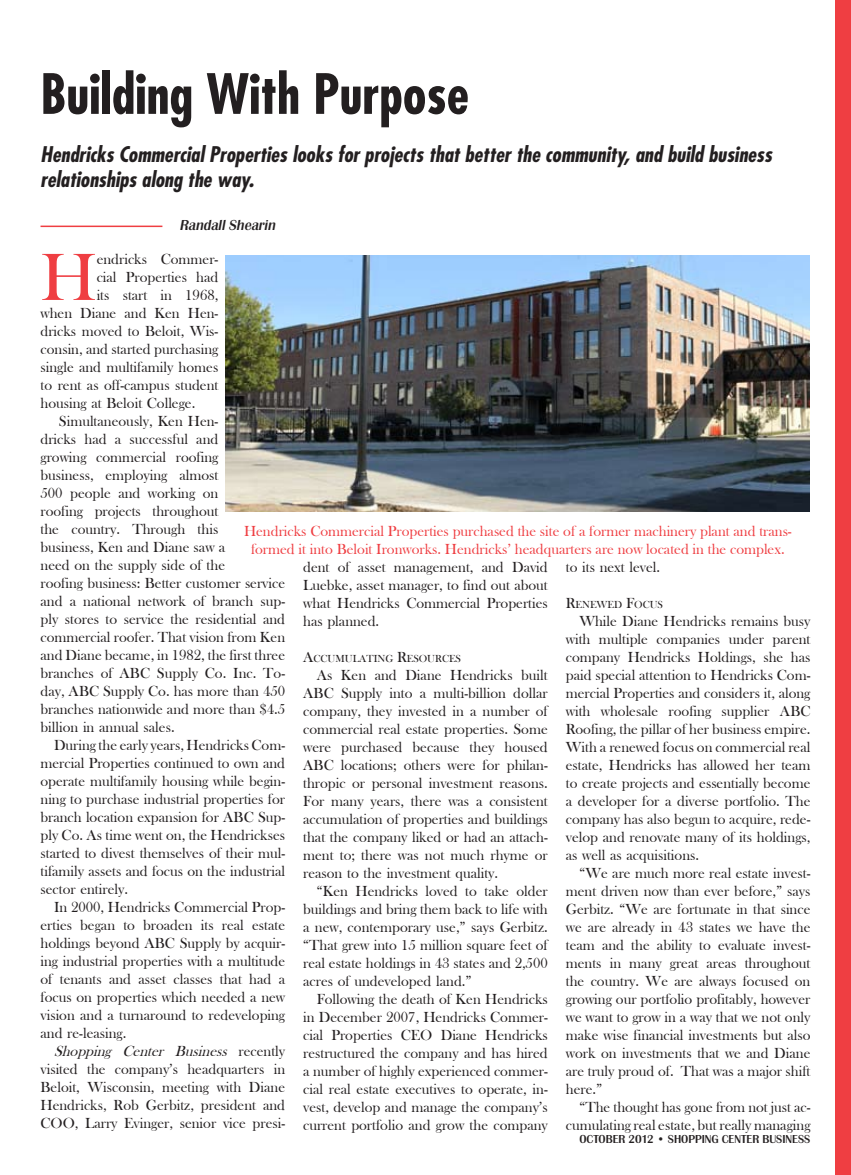
<style>
.page{position:relative;width:851px;height:1175px;background:#fff}
.page>*{position:absolute;margin:0;border:0;box-sizing:border-box;transform-origin:0 0}
.t1{font:69px "Bask Old Face";color:#ef3e42}
.t2{font:700 condensed 54px "Futura";color:#231f20}
.t3{font:italic 700 condensed 21px/25.2px "Futura";color:#231f20}
.t4{font:15px/18px "Bask Old Face";color:#231f20;text-align:justify}
.t5{font:15px/18px "Bask Old Face";color:#ef3e42;text-align:center}
.t6{font:italic 15px "Bask Old Face";color:#231f20}
.t7{font:italic 500 15px "Britannic EF";color:#231f20}
.t8{font:500 12px "Britannic EF";color:#231f20}
.t9{font:10.5px "Bask Old Face";color:#231f20}
.s1{font-style:normal}
.s2{font-size:15px}
</style>
<div class="page">
<div style="left:835px;top:0;width:15px;height:1174px;background:#ef3e42"></div>
<hr style="left:40px;top:225px;width:122px;height:2px;background:#ef3e42">
<img style="left:225px;top:255px;width:584px;height:257px">
<h2 class="t2" style="left:40px;top:59px;width:430px">Building With Purpose</h2>
<h3 class="t3" style="left:40px;top:141px;width:733px">Hendricks Commercial Properties looks for projects that better the community, and build business relationships along the way.</h3>
<p class="t7" style="left:180px;top:217px;width:100px">RandallShearin</p>
<h1 class="t1" style="left:40px;top:239px;width:58px">H</h1>
<p class="t4" style="left:97px;top:250px;width:123px">endricks Commer-</p>
<p class="t4" style="left:97px;top:268px;width:123px">cial Properties had</p>
<p class="t4" style="left:97px;top:286px;width:123px">its start in 1968,</p>
<p class="t4" style="left:40px;top:304px;width:179px">when Diane and Ken Hen-</p>
<p class="t4" style="left:40px;top:322px;width:179px">dricks moved to Beloit, Wis-</p>
<p class="t4" style="left:40px;top:340px;width:179px">consin, and started purchasing</p>
<p class="t4" style="left:40px;top:358px;width:179px">single and multifamily homes</p>
<p class="t4" style="left:40px;top:376px;width:179px">to rent as off-campus student</p>
<p class="t4" style="left:40px;top:394px;width:156px">housing at Beloit College.</p>
<p class="t4" style="left:59px;top:412px;width:161px">Simultaneously, Ken Hen-</p>
<p class="t4" style="left:40px;top:430px;width:179px">dricks had a successful and</p>
<p class="t4" style="left:40px;top:448px;width:179px">growing commercial roofing</p>
<p class="t4" style="left:40px;top:466px;width:179px">business, employing almost</p>
<p class="t4" style="left:40px;top:484px;width:179px">500 people and working on</p>
<p class="t4" style="left:40px;top:502px;width:179px">roofing projects throughout</p>
<p class="t4" style="left:40px;top:520px;width:179px">the country. Through this</p>
<p class="t4" style="left:40px;top:538px;width:186px">business, Ken and Diane saw a</p>
<p class="t4" style="left:40px;top:556px;width:186px">need on the supply side of the</p>
<p class="t4" style="left:40px;top:574px;width:246px">roofing business: Better customer service</p>
<p class="t4" style="left:40px;top:592px;width:246px">and a national network of branch sup-</p>
<p class="t4" style="left:40px;top:610px;width:246px">ply stores to service the residential and</p>
<p class="t4" style="left:40px;top:628px;width:246px">commercial roofer. That vision from Ken</p>
<p class="t4" style="left:40px;top:646px;width:246px">and Diane became, in 1982, the first three</p>
<p class="t4" style="left:40px;top:664px;width:246px">branches of ABC Supply Co. Inc. To-</p>
<p class="t4" style="left:40px;top:682px;width:246px">day, ABC Supply Co. has more than 450</p>
<p class="t4" style="left:40px;top:700px;width:246px">branches nationwide and more than $4.5</p>
<p class="t4" style="left:40px;top:718px;width:136px">billion in annual sales.</p>
<p class="t4" style="left:54px;top:736px;width:232px">During the early years, Hendricks Com-</p>
<p class="t4" style="left:40px;top:754px;width:246px">mercial Properties continued to own and</p>
<p class="t4" style="left:40px;top:772px;width:246px">operate multifamily housing while begin-</p>
<p class="t4" style="left:40px;top:790px;width:246px">ning to purchase industrial properties for</p>
<p class="t4" style="left:40px;top:808px;width:246px">branch location expansion for ABC Sup-</p>
<p class="t4" style="left:40px;top:826px;width:246px">ply Co. As time went on, the Hendrickses</p>
<p class="t4" style="left:40px;top:844px;width:246px">started to divest themselves of their mul-</p>
<p class="t4" style="left:40px;top:862px;width:246px">tifamily assets and focus on the industrial</p>
<p class="t4" style="left:40px;top:880px;width:89px">sector entirely.</p>
<p class="t4" style="left:54px;top:898px;width:232px">In 2000, Hendricks Commercial Prop-</p>
<p class="t4" style="left:40px;top:916px;width:246px">erties began to broaden its real estate</p>
<p class="t4" style="left:40px;top:934px;width:246px">holdings beyond ABC Supply by acquir-</p>
<p class="t4" style="left:40px;top:952px;width:246px">ing industrial properties with a multitude</p>
<p class="t4" style="left:40px;top:970px;width:246px">of tenants and asset classes that had a</p>
<p class="t4" style="left:40px;top:988px;width:246px">focus on properties which needed a new</p>
<p class="t4" style="left:40px;top:1006px;width:246px">vision and a turnaround to redeveloping</p>
<p class="t4" style="left:40px;top:1024px;width:87px">and re-leasing.</p>
<p class="t6" style="left:54px;top:1043px;width:233px">Shopping Center Business <span class="s1">r e c e n t l y</span></p>
<p class="t4" style="left:41px;top:1060px;width:246px">visited the company’s headquarters in</p>
<p class="t4" style="left:41px;top:1078px;width:246px">Beloit, Wisconsin, meeting with Diane</p>
<p class="t4" style="left:41px;top:1096px;width:246px">Hendricks, Rob Gerbitz, president and</p>
<p class="t4" style="left:41px;top:1114px;width:246px">COO, Larry Evinger, senior vice presi-</p>
<p class="t5" style="left:244px;top:522px;width:549px">Hendricks Commercial Properties purchased the site of a former machinery plant and trans&shy;formed it into Beloit Ironworks. Hendricks’ headquarters are now located in the complex.</p>
<p class="t4" style="left:303px;top:558px;width:246px">dent of asset management, and David Luebke, asset manager, to find out about what Hendricks Commercial Properties has planned.</p>
<p class="t9" style="left:303px;top:652px;width:159px"><span class="s2">A</span>CCUMULATING <span class="s2">R</span>ESOURCES</p>
<p class="t4" style="left:303px;top:666px;width:246px;text-indent:14px">As Ken and Diane Hendricks built ABC Supply into a multi-billion dollar company, they invested in a number of commercial real estate properties. Some were purchased because they housed ABC locations; others were for philan&shy;thropic or personal investment reasons.<br>For many years, there was a consistent accumulation of properties and buildings that the company liked or had an attach&shy;ment to; there was not much rhyme or reason to the investment quality.</p>
<p class="t4" style="left:303px;top:882px;width:246px;text-indent:14px">“Ken Hendricks loved to take older buildings and bring them back to life with a new, contemporary use,” says Gerbitz. “That grew into 15 million square feet of real estate holdings in 43 states and 2,500 acres of undeveloped land.”</p>
<p class="t4" style="left:303px;top:990px;width:246px;text-indent:14px">Following the death of Ken Hendricks in December 2007, Hendricks Commer&shy;cial Properties CEO Diane Hendricks restructured the company and has hired a number of highly experienced commer&shy;cial real estate executives to operate, in&shy;vest, develop and manage the company’s current portfolio and grow the company</p>
<p class="t4" style="left:566px;top:558px;width:96px">to its next level.</p>
<p class="t9" style="left:566px;top:598px;width:99px"><span class="s2">R</span>ENEWED <span class="s2">F</span>OCUS</p>
<p class="t4" style="left:566px;top:612px;width:246px;text-indent:14px">While Diane Hendricks remains busy with multiple companies under parent company Hendricks Holdings, she has paid special attention to Hendricks Com&shy;mercial Properties and considers it, along with wholesale roofing supplier ABC Roofing, the pillar of her business empire.<br>With a renewed focus on commercial real estate, Hendricks has allowed her team to create projects and essentially become a developer for a diverse portfolio. The company has also begun to acquire, rede&shy;velop and renovate many of its holdings, as well as acquisitions.</p>
<p class="t4" style="left:566px;top:864px;width:246px;text-indent:14px">“We are much more real estate invest&shy;ment driven now than ever before,” says Gerbitz. “We are fortunate in that since we are already in 43 states we have the team and the ability to evaluate invest&shy;ments in many great areas throughout the country. We are always focused on growing our portfolio profitably, however we want to grow in a way that we not only make wise financial investments but also work on investments that we and Diane are truly proud of. That was a major shift here.”</p>
<p class="t4" style="left:566px;top:1098px;width:246px;text-align:right">“The thought has gone from not just ac&shy;cumulating real estate, but really managing</p>
<p class="t8" style="left:579px;top:1132px;width:232px">OCTOBER 2012 • SHOPPING CENTER BUSINESS</p>
</div>
